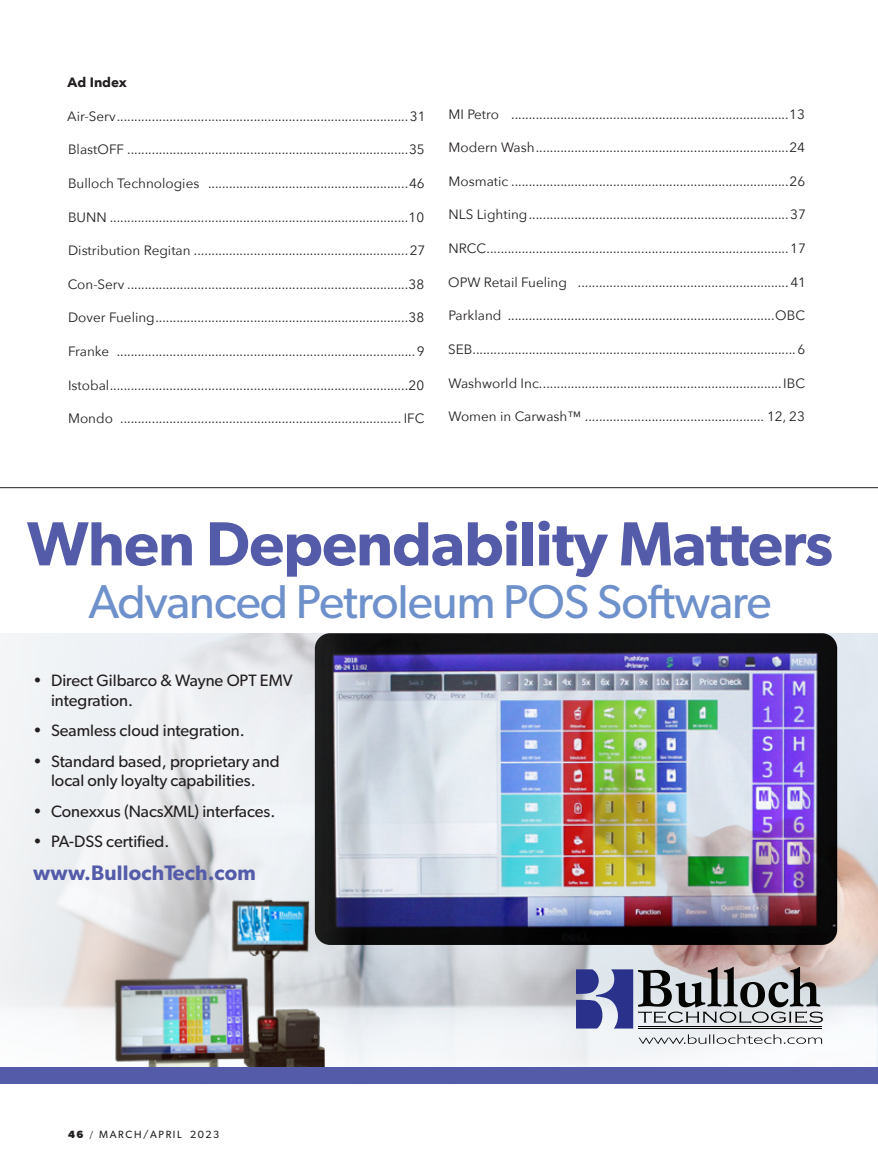
<style>
.page{position:relative;width:878px;height:1161px;background:#fff}
.page>*{position:absolute;margin:0;border:0;box-sizing:border-box;transform-origin:0 0}
.t1{font:600 62.4px "Gibson";letter-spacing:-.01em;color:#545ba8}
.t2{font:47.55px "Gibson";letter-spacing:-.02em;color:#6e91cb}
.t3{font:600 21px "Gibson";letter-spacing:.01em;color:#545ba8}
.t4{font:16.5px/19.8px "Gibson";color:#231f20}
.t5{font:13.5px "Avenir Next";color:#231f20}
.t6{font:700 13.5px "Avenir Next";color:#231f20}
.t7{font:10.5px "Gibson";letter-spacing:.15em;color:#231f20}
.s1{font-weight:700}
.s2{font-family:"Kepl MM 385 575 7"}
</style>
<div class="page">
<img style="left:389px;top:633px;width:489px;height:434px">
<img style="left:389px;top:633px;width:448px;height:312px">
<svg style="left:0;top:633px;width:389px;height:334px;fill:#edf0f2"></svg>
<svg style="left:0;top:967px;width:875px;height:100px;fill:#f0f3f6"></svg>
<img style="left:101px;top:898px;width:224px;height:169px">
<svg style="left:576px;top:967px;width:246px;height:77px;background:#9fa2af"></svg>
<div style="left:0;top:1067px;width:878px;height:17px;background:#545ba8"></div>
<hr style="left:0;top:487px;width:878px;height:1px;background:#231f20">
<p class="t6" style="left:68px;top:71px;width:61px">Ad Index</p>
<p class="t5" style="left:67px;top:105px;width:360px">Air-Serv...................................................................................31</p>
<p class="t5" style="left:68px;top:138px;width:358px">BlastOFF ................................................................................35</p>
<p class="t5" style="left:68px;top:172px;width:358px">Bulloch Technologies .........................................................46</p>
<p class="t5" style="left:68px;top:205px;width:358px">BUNN .....................................................................................10</p>
<p class="t5" style="left:68px;top:239px;width:359px">Distribution Regitan .............................................................27</p>
<p class="t5" style="left:68px;top:273px;width:358px">Con-Serv ................................................................................38</p>
<p class="t5" style="left:68px;top:306px;width:358px">Dover Fueling........................................................................38</p>
<p class="t5" style="left:68px;top:340px;width:358px">Franke .....................................................................................9</p>
<p class="t5" style="left:68px;top:374px;width:358px">Istobal.....................................................................................20</p>
<p class="t5" style="left:68px;top:407px;width:358px">Mondo ................................................................................ IFC</p>
<p class="t5" style="left:448px;top:102px;width:358px">MI Petro ...............................................................................13</p>
<p class="t5" style="left:448px;top:136px;width:358px">Modern Wash........................................................................24</p>
<p class="t5" style="left:448px;top:170px;width:358px">Mosmatic ...............................................................................26</p>
<p class="t5" style="left:448px;top:203px;width:359px">NLS Lighting..........................................................................37</p>
<p class="t5" style="left:448px;top:237px;width:359px">NRCC......................................................................................17</p>
<p class="t5" style="left:448px;top:271px;width:359px">OPW Retail Fueling ............................................................41</p>
<p class="t5" style="left:448px;top:304px;width:358px">Parkland ............................................................................OBC</p>
<p class="t5" style="left:448px;top:338px;width:358px">SEB............................................................................................6</p>
<p class="t5" style="left:448px;top:371px;width:358px">Washworld Inc.....................................................................IBC</p>
<p class="t5" style="left:448px;top:405px;width:358px">Women in Carwash™ ................................................... 12, 23</p>
<p class="t1" style="left:27px;top:507px;width:807px">When Dependability Matters</p>
<p class="t2" style="left:89px;top:573px;width:684px">Advanced Petroleum POS Software</p>
<p class="t4" style="left:51px;top:670px;width:243px;text-indent:-18px">• Direct Gilbarco &amp; Wayne OPT EMV integration.</p>
<p class="t4" style="left:33px;top:720px;width:213px">• Seamless cloud integration.</p>
<p class="t4" style="left:33px;top:751px;width:248px;text-align:center">• Standard based, proprietary and local only loyalty capabilities.</p>
<p class="t4" style="left:33px;top:801px;width:244px">• Conexxus (NacsXML) interfaces.</p>
<p class="t4" style="left:33px;top:831px;width:138px">• PA-DSS certified.</p>
<p class="t3" style="left:33px;top:860px;width:224px">www.BullochTech.com</p>
<p class="t7" style="left:68px;top:1128px;width:153px"><span class="s1">46</span> <span class="s2">/</span> MARCH/APRIL 2023</p>
</div>
